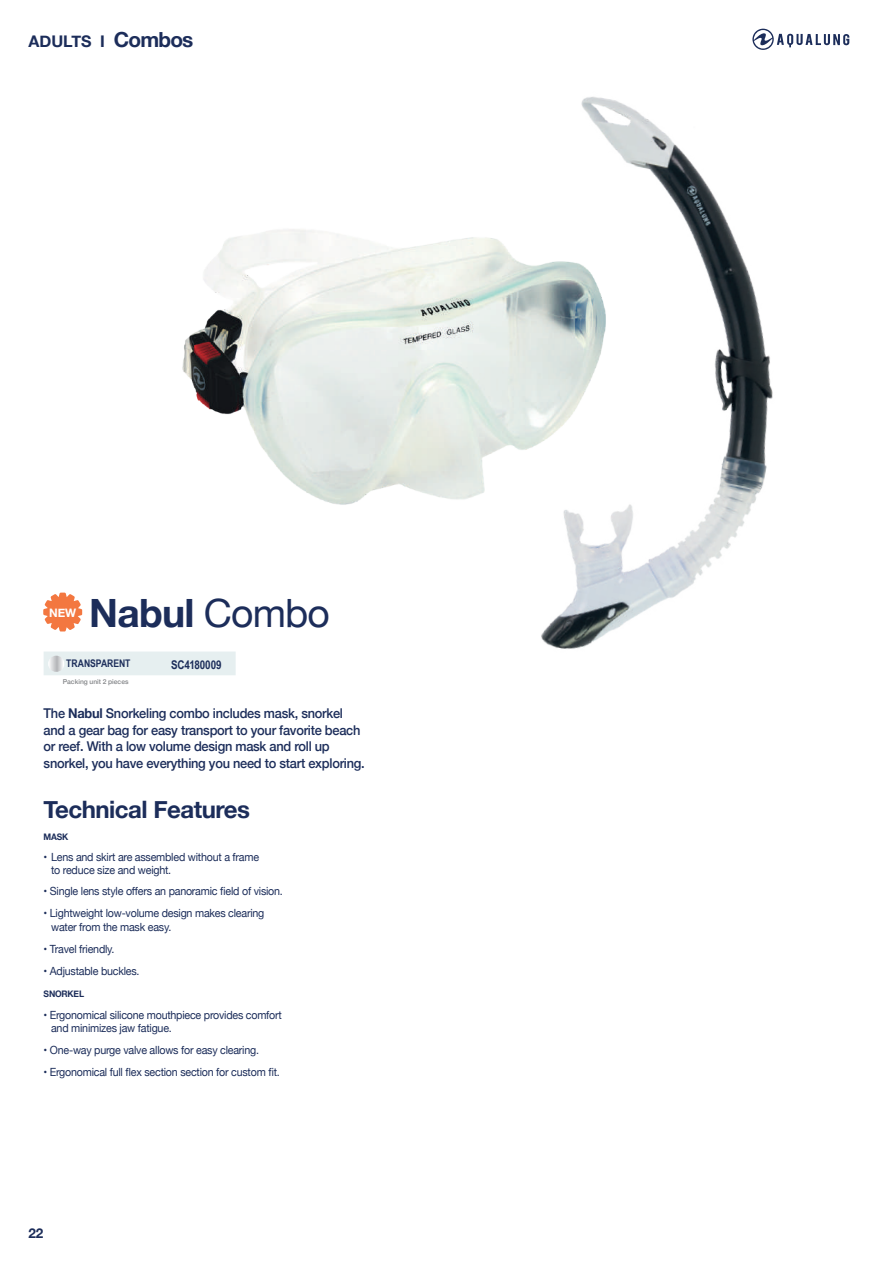
<style>
.page{position:relative;width:893px;height:1263px;background:#fff}
.page>*{position:absolute;margin:0;border:0;box-sizing:border-box;transform-origin:0 0}
.t1{font:700 39px "Helvetica Neue";letter-spacing:-.02em;color:#1c2d5a}
.t2{font:700 24px "Helvetica Neue";letter-spacing:-.02em;color:#1c2d5a}
.t3{font:700 16.05px "Helvetica Neue";color:#1c2d5a}
.t4{font:500 13.5px/16.5px "Helvetica Neue";letter-spacing:-.02em;color:#1c2d5a;scale:.95 1}
.t5{font:700 13.5px "Helvetica Neue";color:#1c2d5a}
.t6{font:700 12px "Arial Narrow";letter-spacing:-.005em;color:#1c2d5a}
.t7{font:700 11.7px "Helvetica Neue";color:#fff}
.t8{font:11.25px/13.5px "Helvetica Neue";letter-spacing:-.02em;color:#1c2d5a;scale:.95 1}
.t9{font:700 10.5px "Arial Narrow";letter-spacing:-.005em;color:#1c2d5a}
.t10{font:700 9px "Helvetica Neue";letter-spacing:-.02em;color:#1c2d5a;scale:.95 1}
.t11{font:500 6.75px "Helvetica Neue";letter-spacing:.005em;color:#848689}
.s1{font-size:20.85px}
.s2{font-weight:400}
.s3{font-weight:700}
</style>
<div class="page">
<svg style="left:752px;top:29px;width:97px;height:21px"></svg>
<svg style="left:44px;top:651px;width:192px;height:24px;background:#e5eeef"></svg>
<svg style="left:43px;top:593px;width:39px;height:38px"></svg>
<img style="left:541px;top:97px;width:232px;height:552px">
<img style="left:182px;top:144px;width:430px;height:425px">
<h3 class="t3" style="left:29px;top:29px;width:166px">ADULTS I <span class="s1">Combos</span></h3>
<p class="t7" style="left:49px;top:604px;width:28px">NEW</p>
<h1 class="t1" style="left:89px;top:582px;width:242px">Nabul <span class="s2">Combo</span></h1>
<p class="t9" style="left:66px;top:656px;width:66px">TRANSPARENT</p>
<p class="t6" style="left:171px;top:655px;width:52px">SC4180009</p>
<p class="t4" style="left:44px;top:704px;width:340px">The <span class="s3">Nabul</span> Snorkeling combo includes mask, snorkel and a gear bag for easy transport to your favorite beach or reef. With a low volume design mask and roll up snorkel, you have everything you need to start exploring.</p>
<p class="t11" style="left:63px;top:676px;width:67px">Packing unit 2 pieces</p>
<h2 class="t2" style="left:44px;top:790px;width:208px">Technical Features</h2>
<p class="t10" style="left:44px;top:829px;width:28px">MASK</p>
<p class="t8" style="left:51px;top:851px;width:220px;text-indent:-8px">• Lens and skirt are assembled without a frame to reduce size and weight.</p>
<p class="t8" style="left:44px;top:885px;width:253px">• Single lens style offers an panoramic field of vision.</p>
<p class="t8" style="left:51px;top:907px;width:226px;text-indent:-8px">• Lightweight low-volume design makes clearing water from the mask easy.</p>
<p class="t8" style="left:44px;top:943px;width:76px">• Travel friendly.</p>
<p class="t8" style="left:44px;top:965px;width:102px">• Adjustable buckles.</p>
<p class="t10" style="left:44px;top:986px;width:44px">SNORKEL</p>
<p class="t8" style="left:51px;top:1009px;width:244px;text-indent:-8px">• Ergonomical silicone mouthpiece provides comfort and minimizes jaw fatigue.</p>
<p class="t8" style="left:44px;top:1044px;width:228px">• One-way purge valve allows for easy clearing.</p>
<p class="t8" style="left:44px;top:1066px;width:250px">• Ergonomical full flex section section for custom fit.</p>
<p class="t5" style="left:29px;top:1223px;width:16px">22</p>
</div>
